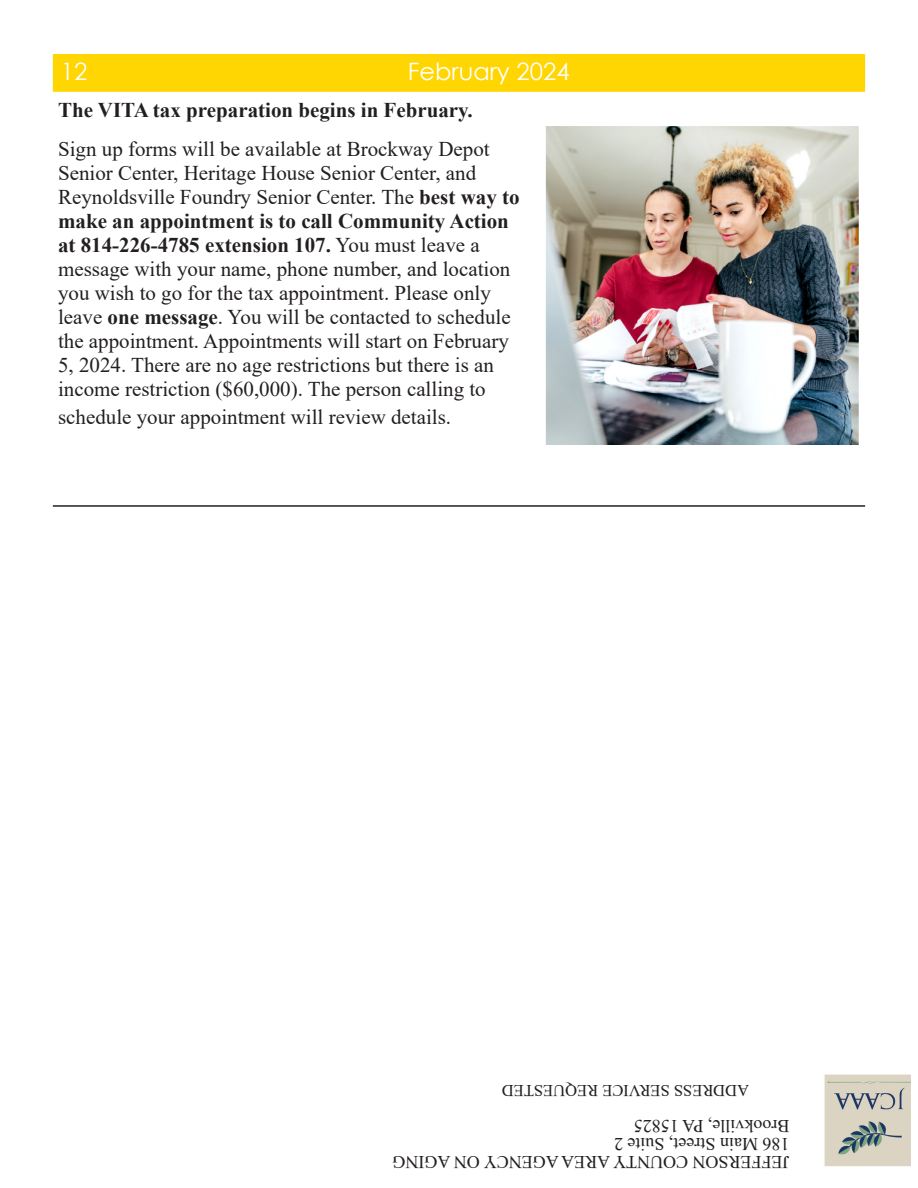
<style>
.page{position:relative;width:918px;height:1188px;background:#fff}
.page>*{position:absolute;margin:0;border:0;box-sizing:border-box;transform-origin:0 0}
.t1{font:24px "Century Gothic";color:#fff}
.t2{font:21px/24px "Times New Roman";color:#231f20}
.t3{font:700 21px "Times New Roman";color:#231f20}
.t4{font:18px "Times New Roman";color:#231f20}
.t5{font:16.5px "Times New Roman";color:#231f20}
.s1{font-weight:700}
</style>
<div class="page">
<div style="left:53px;top:54px;width:812px;height:38px;background:#ffd502"></div>
<img style="left:824px;top:1074px;width:86px;height:93px">
<hr style="left:53px;top:505px;width:812px;height:2px;background:#231f20">
<img style="left:547px;top:127px;width:310px;height:318px">
<p class="t1" style="left:61px;top:54px;width:28px">12</p>
<p class="t1" style="left:408px;top:54px;width:163px">February 2024</p>
<p class="t3" style="left:58px;top:94px;width:416px">The VITA tax preparation begins in February.</p>
<p class="t2" style="left:58px;top:136px;width:463px">Sign up forms will be available at Brockway Depot Senior Center, Heritage House Senior Center, and Reynoldsville Foundry Senior Center. The <span class="s1">best way to make an appointment is to call Community Action at 814-226-4785 extension 107.</span> You must leave a message with your name, phone number, and location you wish to go for the tax appointment. Please only leave <span class="s1">one message</span>. You will be contacted to schedule the appointment. Appointments will start on February 5, 2024. There are no age restrictions but there is an income restriction ($60,000). The person calling to</p>
<p class="t2" style="left:58px;top:404px;width:395px">schedule your appointment will review details.</p>
<p class="t5" style="left:749px;top:1102px;width:249px;rotate:-180deg">ADDRESS SERVICE REQUESTED</p>
<p class="t4" style="left:790px;top:1138px;width:157px;rotate:-180deg">Brookville, PA 15825</p>
<p class="t4" style="left:790px;top:1156px;width:177px;rotate:-180deg">186 Main Street, Suite 2</p>
<p class="t4" style="left:790px;top:1174px;width:399px;rotate:-180deg">JEFFERSON COUNTY AREA AGENCY ON AGING</p>
</div>
